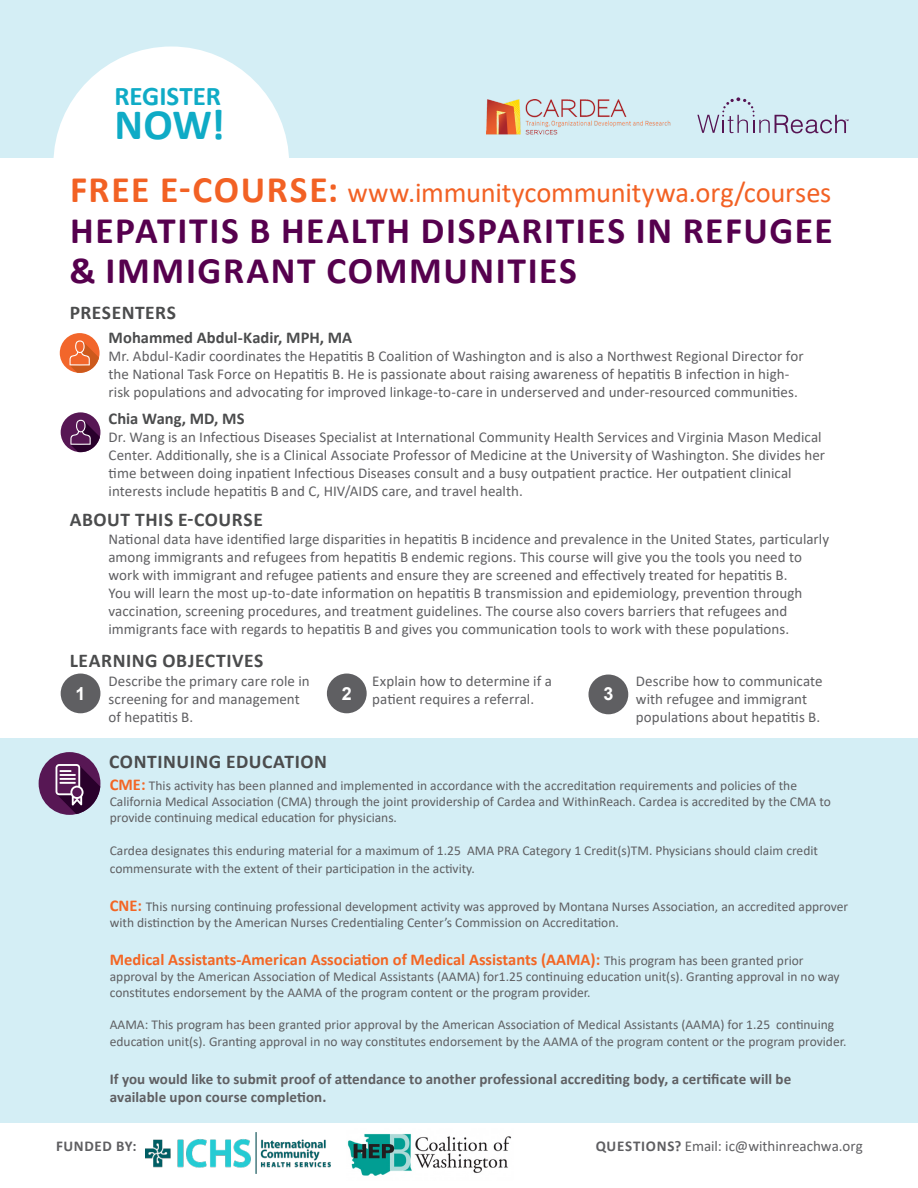
<style>
.page{position:relative;width:918px;height:1188px;background:#fff}
.page>*{position:absolute;margin:0;border:0;box-sizing:border-box;transform-origin:0 0}
.t1{font:700 43.5px "Calibri";color:#0fabc6}
.t2{font:700 37.5px "Calibri";letter-spacing:.045em;color:#56004e}
.t3{font:28.5px "Calibri";letter-spacing:-.005em;color:#f26124}
.t4{font:700 27px "Calibri";color:#0fabc6}
.t5{font:700 19.5px "Calibri";letter-spacing:.03em;color:#4b4c4d}
.t6{font:700 18px "Arial";color:#fff}
.t7{font:700 16.5px "Calibri";color:#f36624}
.t8{font:700 16.5px "Calibri";color:#4b4c4d}
.t9{font:15px/18px "Calibri";color:#5f5f62}
.t10{font:700 15px/18px "Calibri";letter-spacing:.005em;color:#5f5f62}
.t11{font:700 15px "Calibri";letter-spacing:.045em;color:#5f5f62}
.t12{font:13.5px/16.2px "Calibri";color:#5f5f62}
.s1{font-weight:700;font-size:37.5px}
.s2{font-weight:700;font-size:16.5px;color:#f36624}
.s3{font-weight:400;font-size:13.5px;color:#5f5f62}
.s4{font-weight:700}
</style>
<div class="page">
<div style="left:589px;top:675px;width:39px;height:39px;background:#5f5f62;border-radius:50%"></div>
<div style="left:327px;top:674px;width:40px;height:39px;background:#5f5f62;border-radius:50%"></div>
<div style="left:0;top:738px;width:918px;height:385px;background:#d4eef5"></div>
<div style="left:0;top:0;width:918px;height:158px;background:#d4eef5"></div>
<div style="left:53px;top:47px;width:236px;height:235px;background:#fff;border-radius:50%"></div>
<div style="left:60px;top:333px;width:40px;height:40px;background:#f2662b;border-radius:50%"></div>
<svg style="left:69px;top:340px;width:30px;height:33px"></svg>
<div style="left:61px;top:412px;width:39px;height:40px;background:#571754;border-radius:50%"></div>
<svg style="left:70px;top:420px;width:30px;height:32px"></svg>
<div style="left:61px;top:674px;width:39px;height:39px;background:#5f5f62;border-radius:50%"></div>
<div style="left:39px;top:752px;width:61px;height:63px;background:#571754;border-radius:50%"></div>
<svg style="left:56px;top:764px;width:44px;height:50px"></svg>
<img style="left:486px;top:99px;width:185px;height:36px">
<svg style="left:697px;top:97px;width:152px;height:36px"></svg>
<img style="left:146px;top:1133px;width:185px;height:41px">
<img style="left:347px;top:1133px;width:164px;height:43px">
<p class="t4" style="left:115px;top:77px;width:108px">REGISTER</p>
<p class="t1" style="left:115px;top:94px;width:112px">NOW!</p>
<p class="t3" style="left:70px;top:173px;width:763px"><span class="s1">FREE E-COURSE:</span> www.immunitycommunitywa.org/courses</p>
<p class="t2" style="left:70px;top:204px;width:764px">HEPATITIS B HEALTH DISPARITIES IN REFUGEE</p>
<p class="t2" style="left:69px;top:244px;width:509px">&amp; IMMIGRANT COMMUNITIES</p>
<p class="t5" style="left:70px;top:298px;width:108px">PRESENTERS</p>
<p class="t8" style="left:109px;top:326px;width:245px">Mohammed Abdul-Kadir, MPH, MA</p>
<p class="t9" style="left:109px;top:346px;width:696px">Mr. Abdul-Kadir coordinates the Hepatitis B Coalition of Washington and is also a Northwest Regional Director for</p>
<p class="t9" style="left:109px;top:364px;width:682px">the National Task Force on Hepatitis B. He is passionate about raising awareness of hepatitis B infection in high-</p>
<p class="t9" style="left:109px;top:382px;width:691px">risk populations and advocating for improved linkage-to-care in underserved and under-resourced communities.</p>
<p class="t8" style="left:109px;top:407px;width:138px">Chia Wang, MD, MS</p>
<p class="t9" style="left:109px;top:427px;width:718px">Dr. Wang is an Infectious Diseases Specialist at International Community Health Services and Virginia Mason Medical<br>Center. Additionally, she is a Clinical Associate Professor of Medicine at the University of Washington. She divides her time between doing inpatient Infectious Diseases consult and a busy outpatient practice. Her outpatient clinical</p>
<p class="t9" style="left:109px;top:481px;width:416px">interests include hepatitis B and C, HIV/AIDS care, and travel health.</p>
<p class="t5" style="left:70px;top:506px;width:195px">ABOUT THIS E-COURSE</p>
<p class="t9" style="left:108px;top:530px;width:722px">National data have identified large disparities in hepatitis B incidence and prevalence in the United States, particularly among immigrants and refugees from hepatitis B endemic regions. This course will give you the tools you need to</p>
<p class="t9" style="left:108px;top:566px;width:681px">work with immigrant and refugee patients and ensure they are screened and effectively treated for hepatitis B.</p>
<p class="t9" style="left:108px;top:584px;width:696px">You will learn the most up-to-date information on hepatitis B transmission and epidemiology, prevention through</p>
<p class="t9" style="left:108px;top:602px;width:680px">vaccination, screening procedures, and treatment guidelines. The course also covers barriers that refugees and</p>
<p class="t9" style="left:108px;top:620px;width:682px">immigrants face with regards to hepatitis B and gives you communication tools to work with these populations.</p>
<p class="t9" style="left:109px;top:671px;width:203px">Describe the primary care role in screening for and management</p>
<p class="t9" style="left:109px;top:707px;width:86px">of hepatitis B.</p>
<p class="t5" style="left:70px;top:646px;width:195px">LEARNING OBJECTIVES</p>
<p class="t9" style="left:372px;top:671px;width:181px">Explain how to determine if a patient requires a referral.</p>
<p class="t9" style="left:636px;top:671px;width:188px">Describe how to communicate with refugee and immigrant populations about hepatitis B.</p>
<p class="t6" style="left:76px;top:681px;width:12px">1</p>
<p class="t6" style="left:342px;top:681px;width:12px">2</p>
<p class="t6" style="left:603px;top:681px;width:12px">3</p>
<p class="t5" style="left:109px;top:747px;width:219px">CONTINUING EDUCATION</p>
<p class="t12" style="left:110px;top:777px;width:723px"><span class="s2">CME:</span> This activity has been planned and implemented in accordance with the accreditation requirements and policies of the<br>California Medical Association (CMA) through the joint providership of Cardea and WithinReach. Cardea is accredited by the CMA to provide continuing medical education for physicians.</p>
<p class="t12" style="left:110px;top:841px;width:710px;line-height:18px">Cardea designates this enduring material for a maximum of 1.25 AMA PRA Category 1 Credit(s)TM. Physicians should claim credit commensurate with the extent of their participation in the activity.</p>
<p class="t12" style="left:110px;top:898px;width:740px"><span class="s2">CNE:</span> This nursing continuing professional development activity was approved by Montana Nurses Association, an accredited approver with distinction by the American Nurses Credentialing Center’s Commission on Accreditation.</p>
<p class="t7" style="left:110px;top:947px;width:695px">Medical Assistants-American Association of Medical Assistants (AAMA): <span class="s3">This program has been granted prior</span></p>
<p class="t12" style="left:110px;top:968px;width:731px">approval by the American Association of Medical Assistants (AAMA) for1.25 continuing education unit(s). Granting approval in no way constitutes endorsement by the AAMA of the program content or the program provider.</p>
<p class="t12" style="left:110px;top:1016px;width:738px">AAMA: This program has been granted prior approval by the American Association of Medical Assistants (AAMA) for 1.25 continuing education unit(s). Granting approval in no way constitutes endorsement by the AAMA of the program content or the program provider.</p>
<p class="t10" style="left:110px;top:1070px;width:683px">If you would like to submit proof of attendance to another professional accrediting body, a certificate will be available upon course completion.</p>
<p class="t11" style="left:56px;top:1136px;width:82px">FUNDED BY:</p>
<p class="t9" style="left:596px;top:1137px;width:269px"><span class="s4">QUESTIONS?</span> Email: ic@withinreachwa.org</p>
</div>
